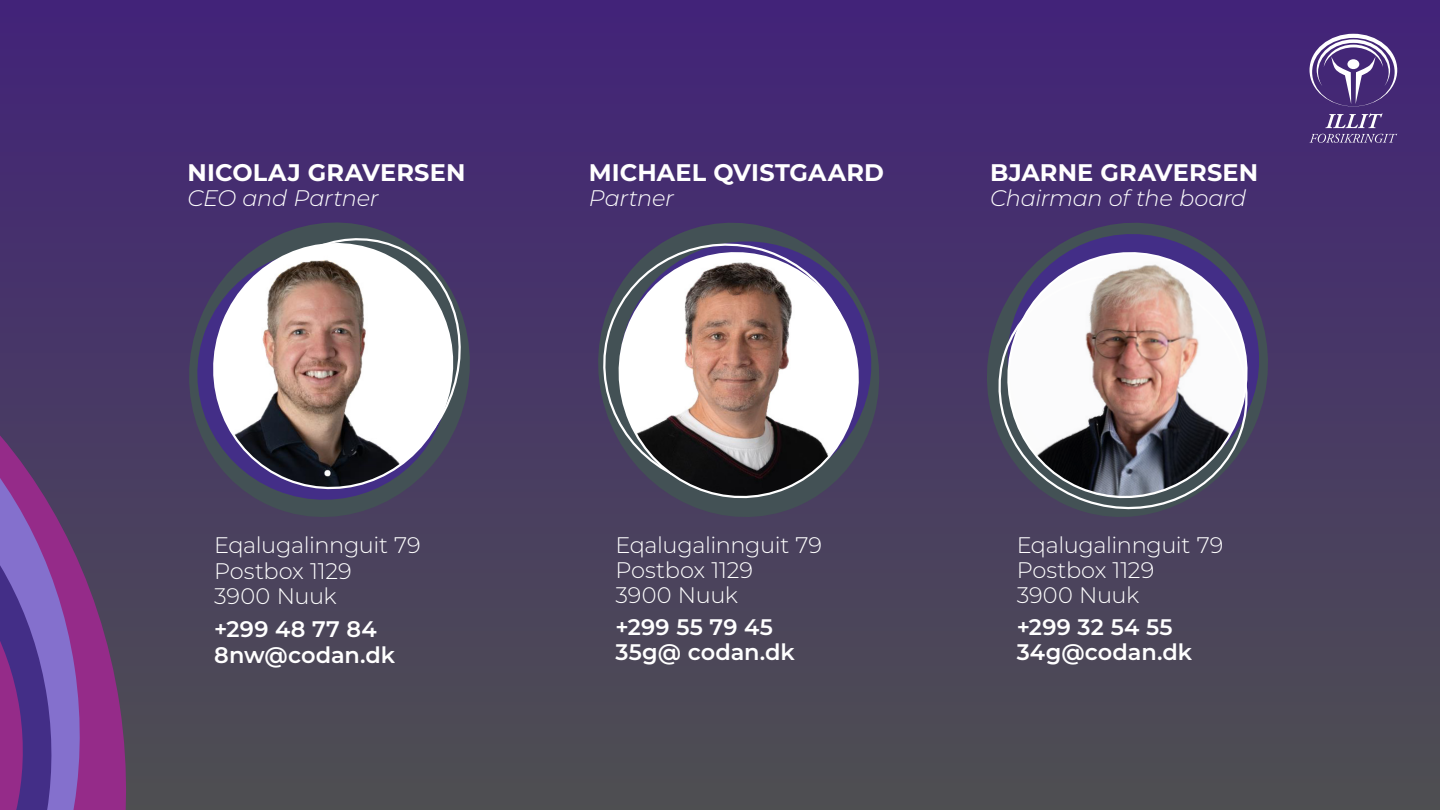
<style>
.page{position:relative;width:1440px;height:810px;background:#fff}
.page>*{position:absolute;margin:0;border:0;box-sizing:border-box;transform-origin:0 0}
.t1{font:700 24px "Montserrat";letter-spacing:.005em;color:#fff}
.t2{font:300 22.5px "Montserrat";letter-spacing:-.015em;color:#fff}
.t3{font:600 22.5px "Montserrat";letter-spacing:.01em;color:#fff}
.t4{font:italic 300 22.5px "Montserrat";letter-spacing:-.015em;color:#fff}
</style>
<div class="page">
<div style="left:0;top:0;width:1440px;height:810px;background:linear-gradient(to bottom,#422379,#4e4f51)"></div>
<svg style="left:967px;top:203px;width:320px;height:334px;background:#473766"></svg>
<svg style="left:579px;top:203px;width:320px;height:334px;background:#473766"></svg>
<svg style="left:170px;top:203px;width:319px;height:333px;background:#473766"></svg>
<svg style="left:990px;top:217px;width:286px;height:283px;background:#463667"></svg>
<svg style="left:603px;top:224px;width:285px;height:284px;background:#463766"></svg>
<svg style="left:181px;top:234px;width:285px;height:282px;background:#473e60"></svg>
<svg style="left:217px;top:222px;width:259px;height:277px;background:#463667"></svg>
<svg style="left:589px;top:229px;width:279px;height:274px;background:#463965"></svg>
<svg style="left:985px;top:261px;width:276px;height:262px;background:#493e60"></svg>
<svg style="left:198px;top:228px;width:270px;height:276px"></svg>
<svg style="left:603px;top:234px;width:274px;height:282px"></svg>
<svg style="left:989px;top:234px;width:274px;height:282px"></svg>
<svg style="left:0;top:261px;width:159px;height:549px;background:#4f3c63"></svg>
<svg style="left:0;top:297px;width:107px;height:513px;background:#5e3771"></svg>
<svg style="left:0;top:399px;width:73px;height:411px;background:#6d4596"></svg>
<svg style="left:1310px;top:34px;width:87px;height:72px"></svg>
<svg style="left:1325px;top:113px;width:58px;height:15px"></svg>
<svg style="left:1310px;top:134px;width:87px;height:9px"></svg>
<p class="t1" style="left:188px;top:155px;width:280px">NICOLAJ GRAVERSEN</p>
<p class="t4" style="left:188px;top:183px;width:193px">CEO and Partner</p>
<p class="t1" style="left:589px;top:155px;width:297px">MICHAEL QVISTGAARD</p>
<p class="t4" style="left:589px;top:183px;width:87px">Partner</p>
<p class="t1" style="left:990px;top:155px;width:270px">BJARNE GRAVERSEN</p>
<p class="t4" style="left:990px;top:183px;width:258px">Chairman of the board</p>
<p class="t2" style="left:214px;top:530px;width:208px">Eqalugalinnguit 79</p>
<p class="t2" style="left:214px;top:555px;width:139px">Postbox 1129</p>
<p class="t2" style="left:214px;top:581px;width:124px">3900 Nuuk</p>
<p class="t3" style="left:214px;top:613px;width:164px">+299 48 77 84</p>
<p class="t3" style="left:214px;top:639px;width:183px">8nw@codan.dk</p>
<p class="t2" style="left:615px;top:530px;width:208px">Eqalugalinnguit 79</p>
<p class="t2" style="left:615px;top:555px;width:139px">Postbox 1129</p>
<p class="t2" style="left:615px;top:579px;width:124px">3900 Nuuk</p>
<p class="t3" style="left:615px;top:611px;width:159px">+299 55 79 45</p>
<p class="t3" style="left:615px;top:636px;width:181px">35g@ codan.dk</p>
<p class="t2" style="left:1017px;top:530px;width:208px">Eqalugalinnguit 79</p>
<p class="t2" style="left:1017px;top:555px;width:139px">Postbox 1129</p>
<p class="t2" style="left:1017px;top:579px;width:124px">3900 Nuuk</p>
<p class="t3" style="left:1017px;top:611px;width:157px">+299 32 54 55</p>
<p class="t3" style="left:1017px;top:636px;width:177px">34g@codan.dk</p>
</div>
